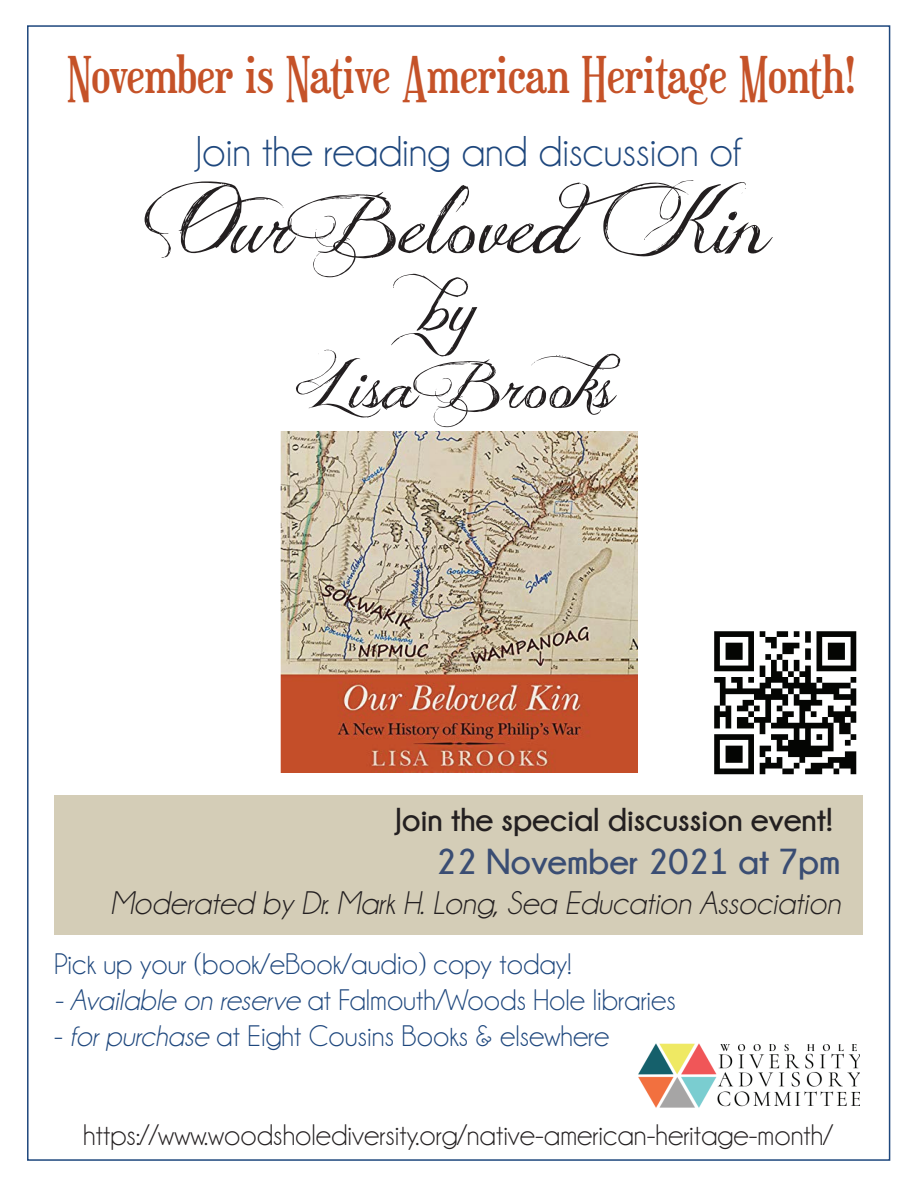
<style>
.page{position:relative;width:918px;height:1188px;background:#fff}
.page>*{position:absolute;margin:0;border:0;box-sizing:border-box;transform-origin:0 0}
.t1{font:81px "Jellyka Delicious Cake";color:#231f20}
.t2{font:64.5px/77.4px "Jellyka Delicious Cake";color:#231f20;text-align:center}
.t3{font:49.5px "Euphorigenic";color:#c55228}
.t4{font:43.5px "Champagne&Limousines";color:#1e477d}
.t5{font:700 36px "Champagne&Limousines";color:#3a4d73}
.t6{font:italic 33px "Champagne&Limousines";color:#231f20}
.t7{font:700 33px "Champagne&Limousines";color:#231f20}
.t8{font:30px "Champagne&Limousines";color:#1e477d}
.t9{font:30px "Champagne&Limousines";color:#231f20}
.s1{font-style:italic}
</style>
<div class="page">
<img style="left:281px;top:431px;width:356px;height:342px">
<div style="left:54px;top:796px;width:809px;height:139px;background:#d4cdb7"></div>
<img style="left:638px;top:1043px;width:221px;height:65px">
<img style="left:714px;top:631px;width:143px;height:144px">
<h3 class="t3" style="left:67px;top:45px;width:790px">November is Native American Heritage Month!</h3>
<h3 class="t4" style="left:196px;top:129px;width:547px">Join the reading and discussion of</h3>
<h1 class="t1" style="left:149px;top:172px;width:625px">Our BelovedKin</h1>
<h2 class="t2" style="left:305px;top:272px;width:362px">by<br>Lisa Brooks</h2>
<p class="t7" style="left:395px;top:801px;width:438px">Join the special discussion event!</p>
<p class="t5" style="left:436px;top:842px;width:406px">22 November 2021 at 7pm</p>
<p class="t6" style="left:110px;top:886px;width:732px">Moderated by Dr. Mark H. Long, Sea Education Association</p>
<p class="t8" style="left:54px;top:949px;width:519px">Pick up your (book/eBook/audio) copy today!</p>
<p class="t8" style="left:54px;top:985px;width:623px"><span class="s1">- Available on reserve</span> at Falmouth/Woods Hole libraries</p>
<p class="t8" style="left:54px;top:1021px;width:557px">- <span class="s1">for purchase</span> at Eight Cousins Books &amp; elsewhere</p>
<p class="t9" style="left:83px;top:1120px;width:751px">https://www.woodsholediversity.org/native-american-heritage-month/</p>
</div>
